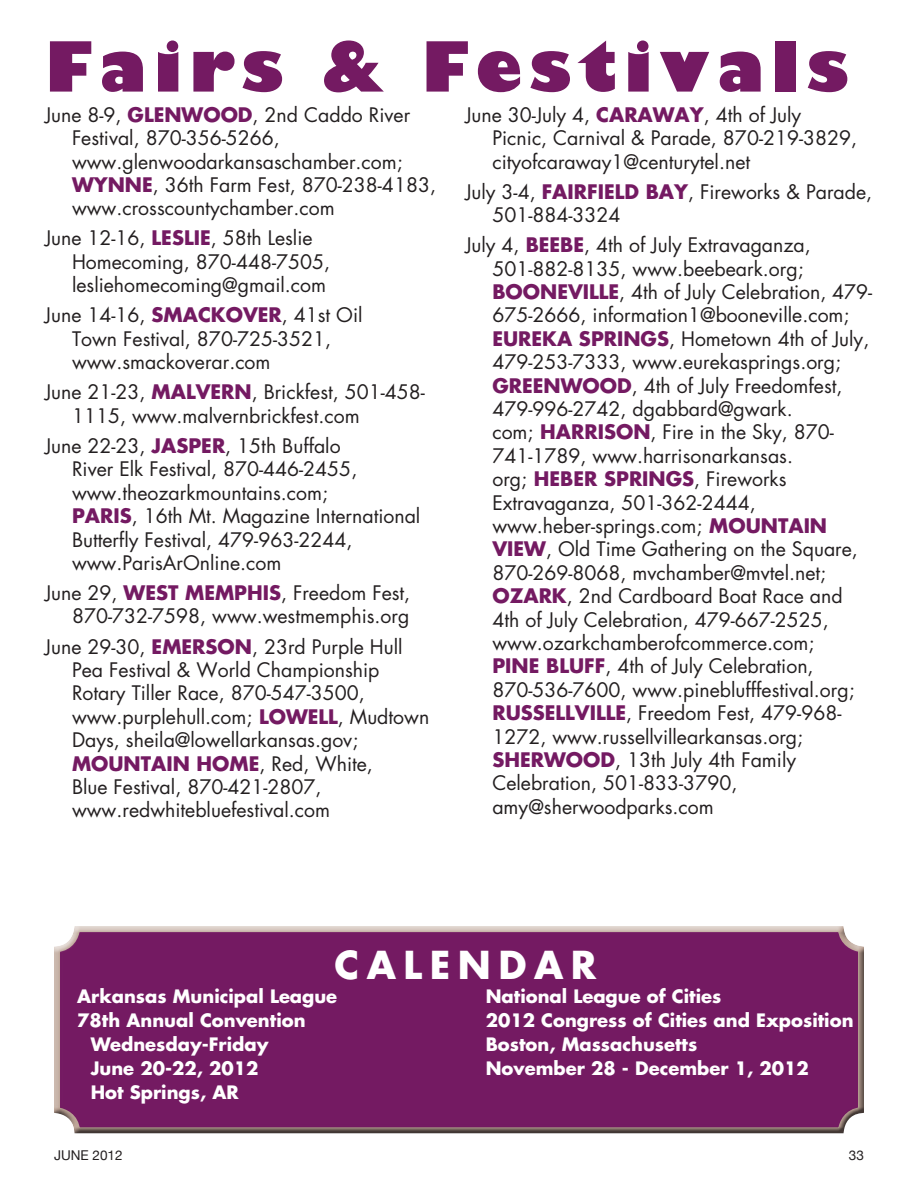
<style>
.page{position:relative;width:918px;height:1188px;background:#fff}
.page>*{position:absolute;margin:0;border:0;box-sizing:border-box;transform-origin:0 0}
.t1{font:800 67.5px "Gill Sans";letter-spacing:.11em;color:#741a62}
.t2{font:700 37.5px "Futura";color:#fff}
.t3{font:19.5px/23.4px "Futura";color:#231f20}
.t4{font:700 19.5px "Futura";color:#741a62}
.t5{font:700 18px/24px "Futura";color:#fff}
.t6{font:13.5px "Helvetica Neue";color:#231f20}
.s1{font-weight:700;color:#741a62}
</style>
<div class="page">
<div style="left:54px;top:923px;width:811px;height:210px;background:#231f20;opacity:.75"></div>
<h1 class="t1" style="left:45px;top:24px;width:805px">Fairs &amp; Festivals</h1>
<p class="t3" style="left:45px;top:103px;width:176px">June 8-9, <span class="s1">GLENWOOD</span></p>
<p class="t3" style="left:492px;top:103px;width:366px;text-indent:-27px">June 30-July 4, <span class="s1">CARAWAY</span>, 4th of July<br>Picnic, Carnival &amp; Parade, 870-219-3829, cityofcaraway1@centurytel.net</p>
<p class="t3" style="left:492px;top:180px;width:381px;text-indent:-27px">July 3-4, <span class="s1">FAIRFIELD BAY</span>, Fireworks &amp; Parade,<br>501-884-3324</p>
<p class="t3" style="left:492px;top:233px;width:320px;text-indent:-27px">July 4, <span class="s1">BEEBE</span>, 4th of July Extravaganza,<br>501-882-8135, www.beebeark.org;</p>
<p class="t4" style="left:492px;top:278px;width:31px">BOON</p>
<p class="t3" style="left:72px;top:103px;width:366px;text-indent:181px">, 2nd Caddo River<br>Festival, 870-356-5266, www.glenwoodarkansaschamber.com;<br><span class="s1">WYNN E</span>, 36th Farm Fest, 870-238-4183, www.crosscountychamber.com</p>
<p class="t3" style="left:72px;top:226px;width:260px;text-indent:-27px">June 12-16, <span class="s1">LESLIE</span>, 58th Leslie<br>Homecoming, 870-448-7505, lesliehomecoming@gmail.com</p>
<p class="t3" style="left:45px;top:303px;width:169px">June 14-16, <span class="s1">SMACKOV</span></p>
<p class="t3" style="left:492px;top:280px;width:381px;text-indent:65px"><span class="s1">EVILLE</span>, 4th of July Celebration, 479- 675-2666, information1@booneville.com; <span class="s1">EUREKA SPRINGS</span>, Hometown 4th of July, 479-253-7333, www.eurekasprings.org;</p>
<p class="t4" style="left:492px;top:372px;width:108px">GREENWOOD</p>
<p class="t3" style="left:72px;top:303px;width:292px;text-indent:186px"><span class="s1">ER</span>, 41st Oil<br>Town Festival, 870-725-3521, www.smackoverar.com</p>
<p class="t3" style="left:72px;top:380px;width:354px;text-indent:-27px">June 21-23, <span class="s1">MALVERN</span>, Brickfest, 501-458-<br>1115, www.malvernbrickfest.com</p>
<p class="t3" style="left:72px;top:434px;width:350px;text-indent:-27px">June 22-23, <span class="s1">JASPER</span>, 15th Buffalo<br>River Elk Festival, 870-446-2455, www.theozarkmountains.com;<br><span class="s1">PARIS</span>, 16th Mt. Magazine International Butterfly Festival, 479-963-2244, www.ParisArOnline.com</p>
<p class="t3" style="left:45px;top:581px;width:367px;text-align:right">June 29, <span class="s1">WEST MEMPHIS</span>, Freedom Fest,<br>870-732-7598, www.westmemphis.org</p>
<p class="t3" style="left:72px;top:634px;width:359px;text-indent:-27px">June 29-30, <span class="s1">EMERSON</span>, 23rd Purple Hull Pea Festival &amp; World Championship Rotary Tiller Race, 870-547-3500, www.purplehull.com; <span class="s1">LOWELL</span>, Mudtown Days, sheila@lowellarkansas.gov; <span class="s1">MOUNTAIN HOME</span>, Red, White,<br>Blue Festival, 870-421-2807, www.redwhitebluefestival.com</p>
<p class="t3" style="left:492px;top:373px;width:367px;text-indent:139px">, 4th of July Freedomfest, 479-996-2742, dgabbard@gwark.<br>com; <span class="s1">HARRISON</span> , Fire in the Sky, 870- 741-1789, www.harrisonarkansas.<br>org; <span class="s1">HEBER SPRINGS</span>, Fireworks Extravaganza, 501-362-2444, www.heber-springs.com; <span class="s1">MOUNTAIN VIEW</span>, Old Time Gathering on the Square, 870-269-8068, mvchamber@mvtel.net; <span class="s1">OZARK</span>, 2nd Cardboard Boat Race and 4th of July Celebration, 479-667-2525, www.ozarkchamberofcommerce.com; <span class="s1">PINE BLUFF</span>, 4th of July Celebration, 870-536-7600, www.pineblufffestival.org; <span class="s1">RUSSELLVI LLE</span>, Freedom Fest, 479-968- 1272, www.russellvillearkansas.org;</p>
<p class="t4" style="left:492px;top:746px;width:91px">SHERWOOD</p>
<p class="t3" style="left:492px;top:748px;width:305px;text-indent:123px">, 13th July 4th Family<br>Celebration, 501-833-3790, amy@sherwoodparks.com</p>
<h2 class="t2" style="left:335px;top:939px;width:30px">Cale</h2>
<h2 class="t2" style="left:458px;top:939px;width:109px">ndar</h2>
<p class="t5" style="left:77px;top:983px;width:262px">Arkansas Municipal League</p>
<p class="t5" style="left:77px;top:1007px;width:230px">78th Annual Convention</p>
<p class="t5" style="left:91px;top:1031px;width:179px">Wednesday-Friday</p>
<p class="t5" style="left:91px;top:1055px;width:169px">June 20-22, 2012</p>
<p class="t5" style="left:91px;top:1079px;width:149px">Hot Springs, AR</p>
<p class="t5" style="left:486px;top:983px;width:369px">National League of Cities<br>2012 Congress of Cities and Exposition<br>Boston, Massachusetts<br>November 28 - December 1, 2012</p>
<p class="t6" style="left:54px;top:1148px;width:70px">JUNE 2012</p>
<p class="t6" style="left:849px;top:1148px;width:17px">33</p>
</div>
